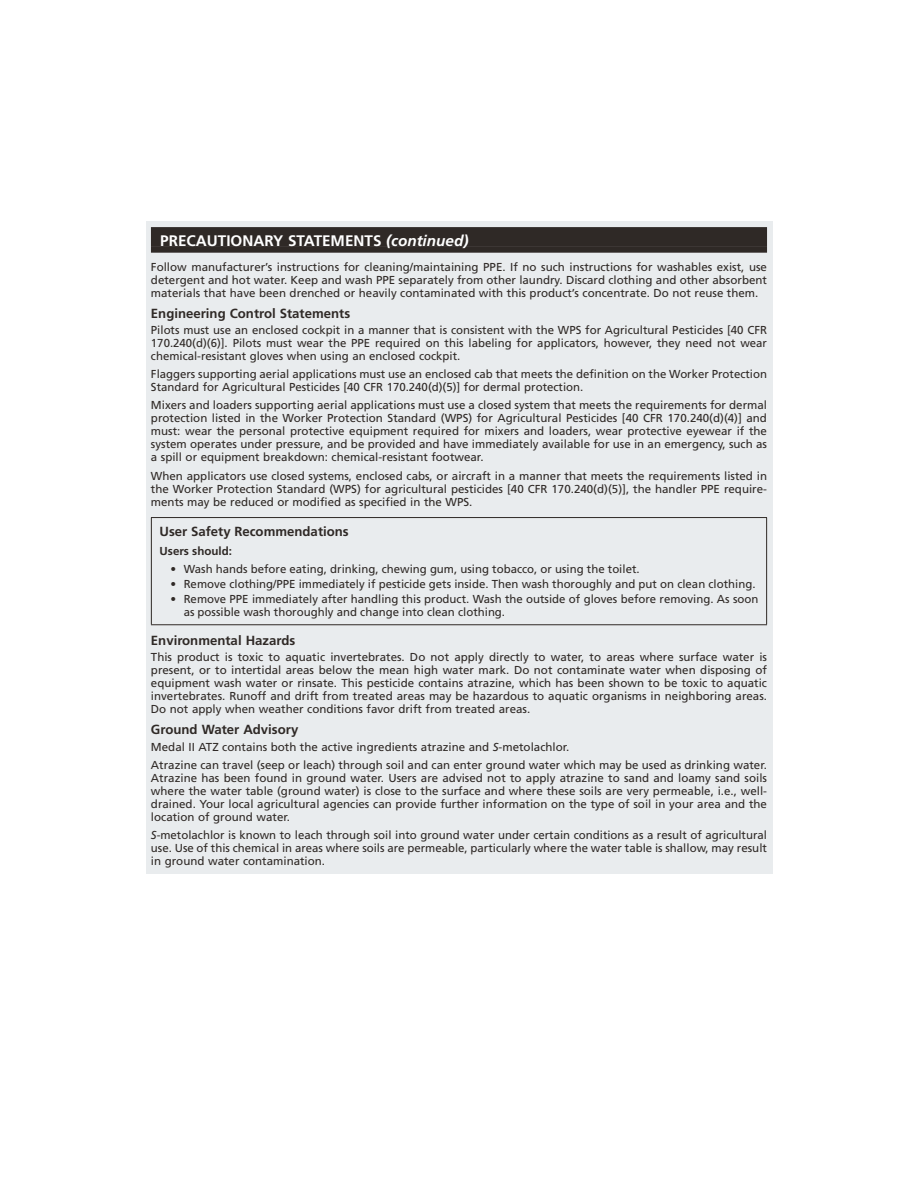
<style>
.page{position:relative;width:918px;height:1188px;background:#fff}
.page>*{position:absolute;margin:0;border:0;box-sizing:border-box;transform-origin:0 0}
.t1{font:700 15.3px "Frutiger LT Std";color:#fff}
.t2{font:700 13.2px "Frutiger LT Std";color:#2f2926}
.t3{font:11.55px/13px "Frutiger LT Std";color:#2f2926;text-align:justify}
.t4{font:700 11.55px "Frutiger LT Std";color:#2f2926}
.s1{font-style:italic}
</style>
<div class="page">
<div style="left:146px;top:222px;width:626px;height:652px;background:#e9ecee"></div>
<div style="left:151px;top:227px;width:616px;height:19px;background:#2f2926"></div>
<div style="left:151px;top:246px;width:616px;height:7px;background:#2f2926"></div>
<hr style="left:151px;top:517px;width:616px;height:1px;background:#2f2926">
<hr style="left:151px;top:518px;width:1px;height:106px;background:#2f2926">
<hr style="left:766px;top:518px;width:1px;height:106px;background:#2f2926">
<hr style="left:151px;top:624px;width:616px;height:1px;background:#2f2926">
<h1 class="t1" style="left:160px;top:235px;width:310px">PRECAUTIONARY STATEMENTS <span class="s1">(continued)</span></h1>
<p class="t3" style="left:151px;top:261px;width:618px">Follow manufacturer’s instructions for cleaning/maintaining PPE. If no such instructions for washables exist, use detergent and hot water. Keep and wash PPE separately from other laundry. Discard clothing and other absorbent materials that have been drenched or heavily contaminated with this product’s concentrate. Do not reuse them.</p>
<p class="t2" style="left:151px;top:308px;width:201px">Engineering Control Statements</p>
<p class="t3" style="left:151px;top:325px;width:618px">Pilots must use an enclosed cockpit in a manner that is consistent with the WPS for Agricultural Pesticides [40 CFR 170.240(d)(6)]. Pilots must wear the PPE required on this labeling for applicators, however, they need not wear chemical-resistant gloves when using an enclosed cockpit.</p>
<p class="t3" style="left:151px;top:369px;width:618px">Flaggers supporting aerial applications must use an enclosed cab that meets the definition on the Worker Protection<br>Standard for Agricultural Pesticides [40 CFR 170.240(d)(5)] for dermal protection.</p>
<p class="t3" style="left:151px;top:400px;width:618px">Mixers and loaders supporting aerial applications must use a closed system that meets the requirements for dermal protection listed in the Worker Protection Standard (WPS) for Agricultural Pesticides [40 CFR 170.240(d)(4)] and must: wear the personal protective equipment required for mixers and loaders, wear protective eyewear if the system operates under pressure, and be provided and have immediately available for use in an emergency, such as a spill or equipment breakdown: chemical-resistant footwear.</p>
<p class="t3" style="left:151px;top:470px;width:618px">When applicators use closed systems, enclosed cabs, or aircraft in a manner that meets the requirements listed in the Worker Protection Standard (WPS) for agricultural pesticides [40 CFR 170.240(d)(5)], the handler PPE require&shy;ments may be reduced or modified as specified in the WPS.</p>
<p class="t2" style="left:160px;top:526px;width:191px">User Safety Recommendations</p>
<p class="t4" style="left:160px;top:546px;width:74px">Users should:</p>
<p class="t3" style="left:171px;top:563px;width:471px">• Wash hands before eating, drinking, chewing gum, using tobacco, or using the toilet.</p>
<p class="t3" style="left:171px;top:578px;width:586px">• Remove clothing/PPE immediately if pesticide gets inside. Then wash thoroughly and put on clean clothing.</p>
<p class="t3" style="left:184px;top:593px;width:576px;text-indent:-13px">• Remove PPE immediately after handling this product. Wash the outside of gloves before removing. As soon as possible wash thoroughly and change into clean clothing.</p>
<p class="t2" style="left:151px;top:635px;width:146px">Environmental Hazards</p>
<p class="t3" style="left:151px;top:651px;width:618px">This product is toxic to aquatic invertebrates. Do not apply directly to water, to areas where surface water is present, or to intertidal areas below the mean high water mark. Do not contaminate water when disposing of equipment wash water or rinsate. This pesticide contains atrazine, which has been shown to be toxic to aquatic invertebrates. Runoff and drift from treated areas may be hazardous to aquatic organisms in neighboring areas.<br>Do not apply when weather conditions favor drift from treated areas.</p>
<p class="t2" style="left:151px;top:724px;width:149px">Ground Water Advisory</p>
<p class="t3" style="left:151px;top:739px;width:618px;line-height:18px">Medal II ATZ contains both the active ingredients atrazine and <span class="s1">S</span>-metolachlor.<br>Atrazine can travel (seep or leach) through soil and can enter ground water which may be used as drinking water.</p>
<p class="t3" style="left:151px;top:772px;width:618px">Atrazine has been found in ground water. Users are advised not to apply atrazine to sand and loamy sand soils where the water table (ground water) is close to the surface and where these soils are very permeable, i.e., well&shy;drained. Your local agricultural agencies can provide further information on the type of soil in your area and the location of ground water.</p>
<p class="t3" style="left:151px;top:829px;width:618px"><span class="s1">S</span>-metolachlor is known to leach through soil into ground water under certain conditions as a result of agricultural use. Use of this chemical in areas where soils are permeable, particularly where the water table is shallow, may result in ground water contamination.</p>
</div>
